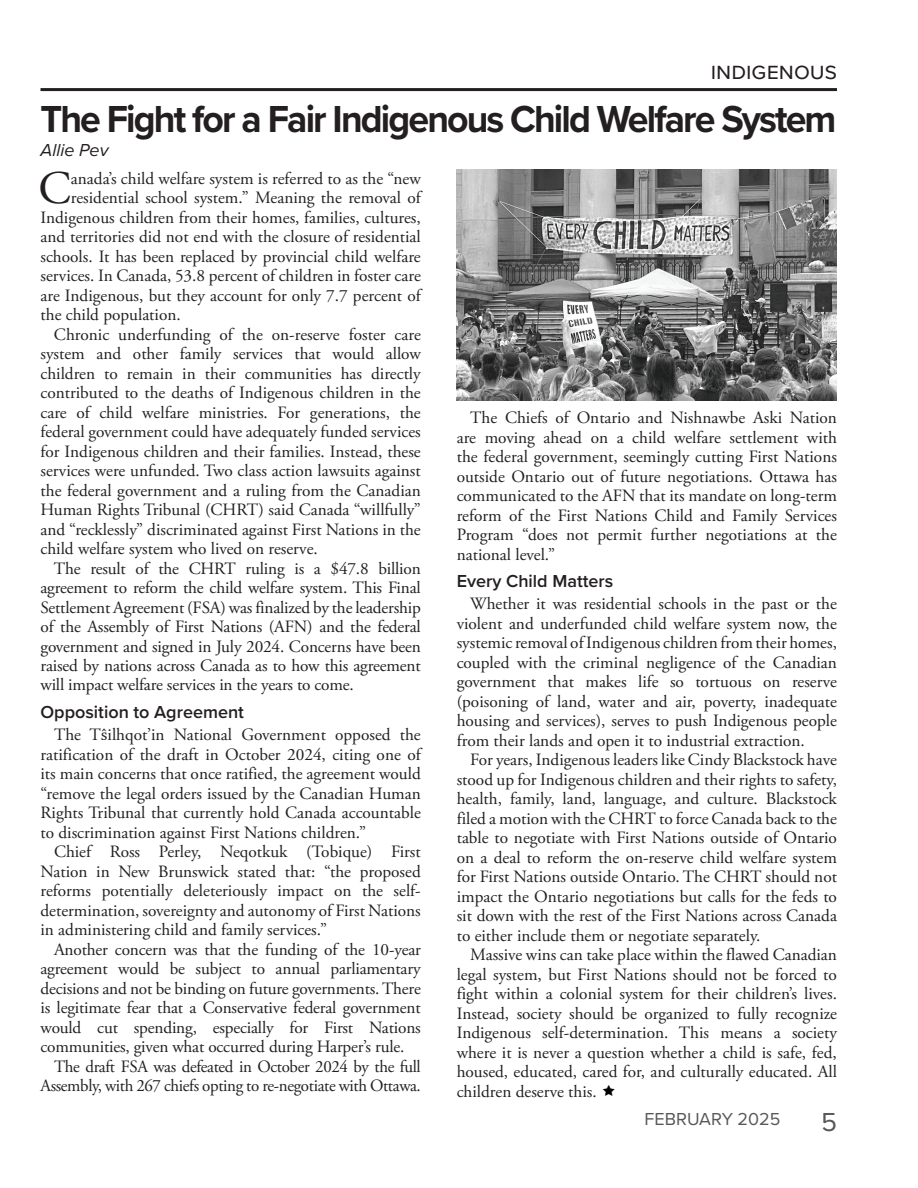
<style>
.page{position:relative;width:918px;height:1188px;background:#fff}
.page>*{position:absolute;margin:0;border:0;box-sizing:border-box;transform-origin:0 0}
.t1{font:46.65px "Adobe Garamond Pro";color:#231f20}
.t2{font:700 39px "Proxima Nova";letter-spacing:-.05em;color:#231f20;scale:.96 1}
.t3{font:27px "Proxima Nova";color:#57585a}
.t4{font:24px "Proxima Nova";color:#231f20}
.t5{font:600 18px "Proxima Nova";color:#231f20}
.t6{font:18px "Proxima Nova";color:#57585a}
.t7{font:italic 18px "Proxima Nova";color:#231f20}
.t8{font:17.25px/19.5px "Adobe Garamond Pro";color:#231f20;text-align:justify}
.t9{font:17.25px "Adobe Garamond Pro";letter-spacing:-.02em;color:#231f20}
.s1{font-family:"Linux Libertine G"}
</style>
<div class="page">
<hr style="left:41px;top:88px;width:796px;height:3px;background:#231f20">
<img style="left:457px;top:170px;width:380px;height:230px">
<h3 class="t4" style="left:711px;top:53px;width:128px">indigenous</h3>
<h2 class="t2" style="left:40px;top:90px;width:831px">The Fight for a Fair Indigenous Child Welfare System</h2>
<p class="t7" style="left:40px;top:136px;width:70px">Allie Pev</p>
<h1 class="t1" style="left:38px;top:160px;width:34px">C</h1>
<p class="t8" style="left:71px;top:169px;width:351px">anada’s child welfare system is referred to as the “new</p>
<p class="t8" style="left:71px;top:189px;width:351px">residential school system.” Meaning the removal of</p>
<p class="t8" style="left:40px;top:208px;width:382px">Indigenous children from their homes, families, cultures,</p>
<p class="t8" style="left:40px;top:228px;width:382px">and territories did not end with the closure of residential</p>
<p class="t8" style="left:40px;top:247px;width:382px">schools. It has been replaced by provincial child welfare</p>
<p class="t8" style="left:40px;top:267px;width:382px">services. In Canada, 53.8 percent of children in foster care</p>
<p class="t8" style="left:40px;top:286px;width:382px">are Indigenous, but they account for only 7.7 percent of</p>
<p class="t8" style="left:40px;top:306px;width:142px">the child population.</p>
<p class="t8" style="left:54px;top:325px;width:368px">Chronic underfunding of the on-reserve foster care</p>
<p class="t8" style="left:40px;top:345px;width:382px">system and other family services that would allow</p>
<p class="t8" style="left:40px;top:364px;width:382px">children to remain in their communities has directly</p>
<p class="t8" style="left:40px;top:383px;width:382px">contributed to the deaths of Indigenous children in the</p>
<p class="t8" style="left:40px;top:403px;width:382px">care of child welfare ministries. For generations, the</p>
<p class="t8" style="left:40px;top:422px;width:382px">federal government could have adequately funded services</p>
<p class="t8" style="left:40px;top:442px;width:382px">for Indigenous children and their families. Instead, these</p>
<p class="t8" style="left:40px;top:461px;width:382px">services were unfunded. Two class action lawsuits against</p>
<p class="t8" style="left:40px;top:481px;width:382px">the federal government and a ruling from the Canadian</p>
<p class="t8" style="left:40px;top:500px;width:382px">Human Rights Tribunal (CHRT) said Canada “willfully”</p>
<p class="t8" style="left:40px;top:520px;width:382px">and “recklessly” discriminated against First Nations in the</p>
<p class="t8" style="left:40px;top:539px;width:279px">child welfare system who lived on reserve.</p>
<p class="t8" style="left:54px;top:559px;width:368px">The result of the CHRT ruling is a $47.8 billion</p>
<p class="t8" style="left:40px;top:578px;width:382px">agreement to reform the child welfare system. This Final</p>
<p class="t8" style="left:40px;top:598px;width:382px">Settlement Agreement (FSA) was finalized by the leadership</p>
<p class="t8" style="left:40px;top:617px;width:382px">of the Assembly of First Nations (AFN) and the federal</p>
<p class="t8" style="left:40px;top:637px;width:382px">government and signed in July 2024. Concerns have been</p>
<p class="t8" style="left:40px;top:656px;width:382px">raised by nations across Canada as to how this agreement</p>
<p class="t8" style="left:40px;top:676px;width:315px">will impact welfare services in the years to come.</p>
<p class="t5" style="left:41px;top:698px;width:205px">Opposition to Agreement</p>
<p class="t8" style="left:40px;top:726px;width:382px;text-indent:14px">The T<span class="s1">ŝ</span>ilhqot’in National Government opposed the ratification of the draft in October 2024, citing one of its main concerns that once ratified, the agreement would “remove the legal orders issued by the Canadian Human Rights Tribunal that currently hold Canada accountable to discrimination against First Nations children.”</p>
<p class="t8" style="left:40px;top:843px;width:382px;text-indent:14px">Chief Ross Perley, Neqotkuk (Tobique) First Nation in New Brunswick stated that: “the proposed reforms potentially deleteriously impact on the self&shy;determination, sovereignty and autonomy of First Nations in administering child and family services.”</p>
<p class="t8" style="left:54px;top:940px;width:368px">Another concern was that the funding of the 10-year</p>
<p class="t8" style="left:40px;top:959px;width:382px">agreement would be subject to annual parliamentary</p>
<p class="t8" style="left:40px;top:979px;width:382px">decisions and not be binding on future governments. There</p>
<p class="t8" style="left:40px;top:998px;width:382px">is legitimate fear that a Conservative federal government</p>
<p class="t8" style="left:40px;top:1018px;width:382px">would cut spending, especially for First Nations</p>
<p class="t8" style="left:40px;top:1037px;width:366px">communities, given what occurred during Harper’s rule.</p>
<p class="t9" style="left:54px;top:1056px;width:368px">The draft FSA was defeated in October 2024 by the full</p>
<p class="t9" style="left:40px;top:1075px;width:382px">Assembly, with 267 chiefs opting to re-negotiate with Ottawa.</p>
<p class="t8" style="left:457px;top:409px;width:382px;text-indent:14px">The Chiefs of Ontario and Nishnawbe Aski Nation are moving ahead on a child welfare settlement with the federal government, seemingly cutting First Nations outside Ontario out of future negotiations. Ottawa has communicated to the AFN that its mandate on long-term reform of the First Nations Child and Family Services Program “does not permit further negotiations at the national level.”</p>
<p class="t5" style="left:457px;top:568px;width:158px">Every Child Matters</p>
<p class="t8" style="left:457px;top:595px;width:382px;text-indent:14px">Whether it was residential schools in the past or the violent and underfunded child welfare system now, the systemic removal of Indigenous children from their homes, coupled with the criminal negligence of the Canadian government that makes life so tortuous on reserve (poisoning of land, water and air, poverty, inadequate housing and services), serves to push Indigenous people from their lands and open it to industrial extraction.</p>
<p class="t8" style="left:457px;top:751px;width:382px;text-indent:14px">For years, Indigenous leaders like Cindy Blackstock have stood up for Indigenous children and their rights to safety, health, family, land, language, and culture. Blackstock filed a motion with the CHRT to force Canada back to the table to negotiate with First Nations outside of Ontario on a deal to reform the on-reserve child welfare system for First Nations outside Ontario. The CHRT should not impact the Ontario negotiations but calls for the feds to sit down with the rest of the First Nations across Canada to either include them or negotiate separately.</p>
<p class="t8" style="left:457px;top:946px;width:382px;text-indent:14px">Massive wins can take place within the flawed Canadian legal system, but First Nations should not be forced to fight within a colonial system for their children’s lives.<br>Instead, society should be organized to fully recognize Indigenous self-determination. This means a society where it is never a question whether a child is safe, fed, housed, educated, cared for, and culturally educated. All children deserve this.</p>
<p class="t6" style="left:645px;top:1106px;width:137px">FEBRUARY 2025</p>
<h3 class="t3" style="left:821px;top:1102px;width:17px">5</h3>
</div>
